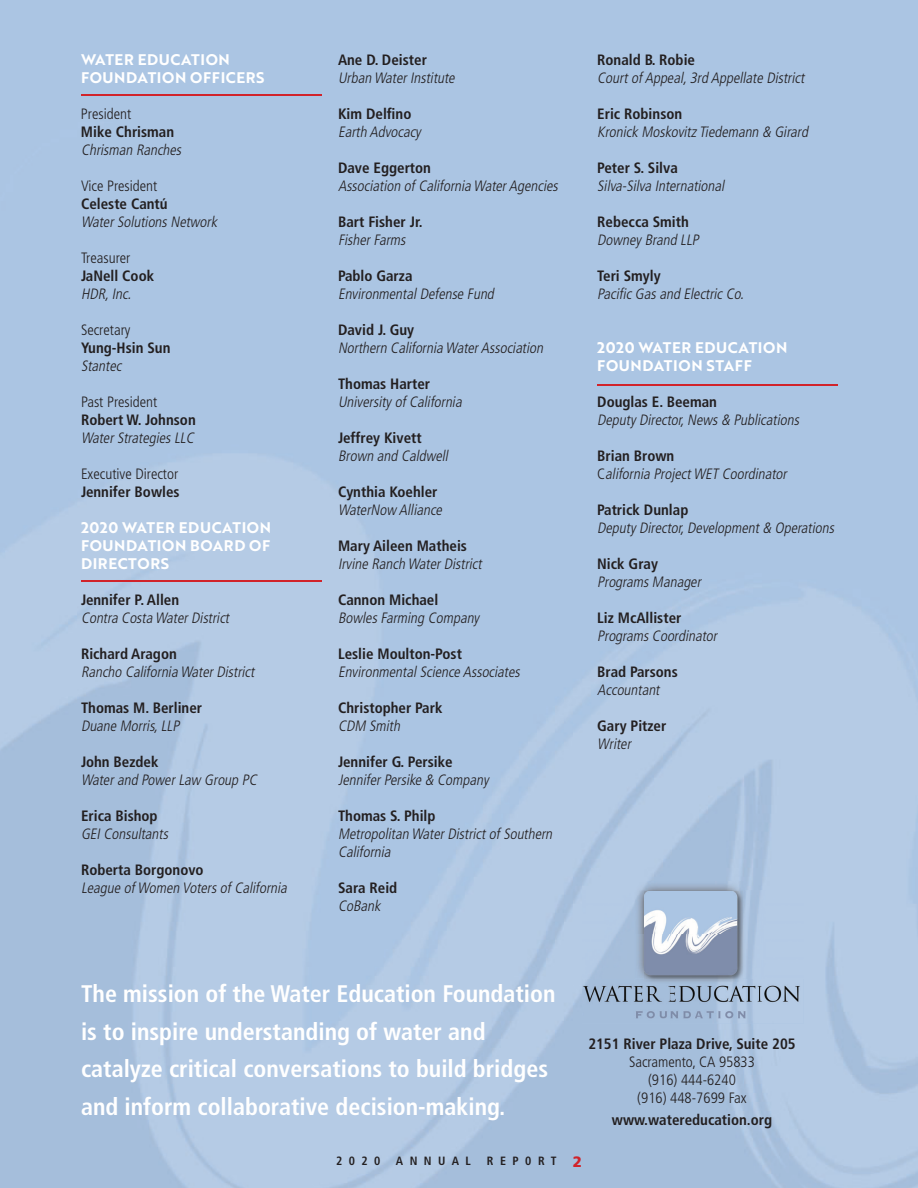
<style>
.page{position:relative;width:918px;height:1188px;background:#abc5e3}
.page>*{position:absolute;margin:0;border:0;box-sizing:border-box;transform-origin:0 0}
.t1{font:700 condensed 24px/37.5px "Frutiger";color:#fff}
.t2{font:italic 300 condensed 15px/18px "Frutiger";color:#231f20}
.t3{font:700 condensed 15px "Frutiger";color:#231f20}
.t4{font:300 condensed 15px/18px "Frutiger";color:#231f20;text-align:center}
.t5{font:15px/18px "Brother 1816 Bold";letter-spacing:.04em;color:#fff}
.t6{font:700 condensed 12px "Frutiger";letter-spacing:.54em;color:#231f20}
.s1{font-weight:700;font-style:normal}
.s2{font-style:normal}
.s3{font-weight:900;font-stretch:normal;font-size:15px;color:#d1232a}
</style>
<div class="page">
<img style="left:5px;top:457px;width:913px;height:731px">
<img style="left:582px;top:978px;width:222px;height:46px">
<img style="left:635px;top:882px;width:111px;height:9px">
<img style="left:635px;top:978px;width:111px;height:7px">
<img style="left:644px;top:935px;width:99px;height:46px">
<img style="left:708px;top:891px;width:96px;height:87px">
<img style="left:582px;top:891px;width:53px;height:87px">
<img style="left:635px;top:891px;width:74px;height:44px">
<img style="left:635px;top:934px;width:10px;height:44px">
<hr style="left:81px;top:94px;width:241px;height:2px;background:#d1232a">
<hr style="left:81px;top:580px;width:241px;height:1px;background:#d1232a">
<hr style="left:597px;top:384px;width:241px;height:2px;background:#d1232a">
<p class="t5" style="left:81px;top:52px;width:185px">WATER EDUCATION<br>FOUNDATION OFFICERS</p>
<p class="t4" style="left:81px;top:105px;width:52px">President</p>
<p class="t3" style="left:81px;top:124px;width:95px">Mike Chrisman</p>
<p class="t2" style="left:81px;top:141px;width:105px">Chrisman Ranches</p>
<p class="t4" style="left:81px;top:177px;width:78px">Vice President</p>
<p class="t3" style="left:81px;top:196px;width:88px">Celeste Cantú</p>
<p class="t2" style="left:81px;top:213px;width:141px">WaterSolutionsNetwork</p>
<p class="t4" style="left:81px;top:249px;width:51px">Treasurer</p>
<p class="t3" style="left:81px;top:268px;width:75px">JaNell Cook</p>
<p class="t2" style="left:81px;top:285px;width:55px">HDR,Inc.</p>
<p class="t4" style="left:81px;top:321px;width:51px">Secretary</p>
<p class="t3" style="left:81px;top:340px;width:91px">Yung-Hsin Sun</p>
<p class="t2" style="left:81px;top:357px;width:45px">Stantec</p>
<p class="t4" style="left:81px;top:393px;width:78px">Past President</p>
<p class="t3" style="left:81px;top:412px;width:116px">Robert W. Johnson</p>
<p class="t2" style="left:81px;top:429px;width:117px">WaterStrategiesLLC</p>
<p class="t4" style="left:81px;top:465px;width:99px">Executive Director</p>
<p class="t3" style="left:81px;top:484px;width:100px">Jennifer Bowles</p>
<p class="t5" style="left:81px;top:520px;width:192px;text-align:justify">2020 WATER EDUCATION FOUNDATION BOARD OF DIRECTORS</p>
<p class="t3" style="left:81px;top:592px;width:100px">Jennifer P. Allen</p>
<p class="t2" style="left:81px;top:609px;width:152px">Contra Costa WaterDistrict</p>
<p class="t3" style="left:81px;top:646px;width:97px">Richard Aragon</p>
<p class="t2" style="left:81px;top:663px;width:178px">Rancho California WaterDistrict</p>
<p class="t3" style="left:81px;top:700px;width:123px">Thomas M. Berliner</p>
<p class="t2" style="left:81px;top:717px;width:103px">Duane Morris,LLP</p>
<p class="t3" style="left:81px;top:754px;width:79px">John Bezdek</p>
<p class="t2" style="left:81px;top:771px;width:180px">Waterand PowerLaw Group PC</p>
<p class="t3" style="left:81px;top:808px;width:78px">Erica Bishop</p>
<p class="t2" style="left:81px;top:825px;width:91px">GEIConsultants</p>
<p class="t3" style="left:81px;top:862px;width:124px">Roberta Borgonovo</p>
<p class="t2" style="left:81px;top:879px;width:210px">League of Women Votersof California</p>
<p class="t3" style="left:338px;top:53px;width:90px">Ane D. Deister</p>
<p class="t2" style="left:338px;top:70px;width:121px">Urban WaterInstitute</p>
<p class="t3" style="left:338px;top:107px;width:75px">Kim Delfino</p>
<p class="t2" style="left:338px;top:124px;width:87px">Earth Advocacy</p>
<p class="t3" style="left:338px;top:161px;width:95px">Dave Eggerton</p>
<p class="t2" style="left:338px;top:178px;width:224px">Association of California WaterAgencies</p>
<p class="t3" style="left:338px;top:215px;width:86px">Bart Fisher Jr.</p>
<p class="t2" style="left:338px;top:232px;width:72px">FisherFarms</p>
<p class="t3" style="left:338px;top:269px;width:76px">Pablo Garza</p>
<p class="t2" style="left:338px;top:286px;width:160px">EnvironmentalDefense Fund</p>
<p class="t3" style="left:338px;top:323px;width:78px">David J. Guy</p>
<p class="t2" style="left:338px;top:340px;width:209px">Northern California WaterAssociation</p>
<p class="t3" style="left:338px;top:377px;width:94px">Thomas Harter</p>
<p class="t2" style="left:338px;top:394px;width:128px">University of California</p>
<p class="t3" style="left:338px;top:431px;width:85px">Jeffrey Kivett</p>
<p class="t2" style="left:338px;top:448px;width:114px">Brown and Caldwell</p>
<p class="t3" style="left:338px;top:485px;width:101px">Cynthia Koehler</p>
<p class="t2" style="left:338px;top:502px;width:108px">WaterNow Alliance</p>
<p class="t3" style="left:338px;top:539px;width:130px">Mary Aileen Matheis</p>
<p class="t2" style="left:338px;top:556px;width:148px">Irvine Ranch WaterDistrict</p>
<p class="t3" style="left:338px;top:593px;width:102px">Cannon Michael</p>
<p class="t2" style="left:338px;top:610px;width:145px">BowlesFarming Company</p>
<p class="t3" style="left:338px;top:647px;width:125px">Leslie Moulton-Post</p>
<p class="t2" style="left:338px;top:664px;width:186px">EnvironmentalScience Associates</p>
<p class="t3" style="left:338px;top:701px;width:106px">Christopher Park</p>
<p class="t2" style="left:338px;top:718px;width:66px">CDM Smith</p>
<p class="t3" style="left:338px;top:755px;width:116px">Jennifer G. Persike</p>
<p class="t2" style="left:338px;top:772px;width:155px">JenniferPersike &amp; Company</p>
<p class="t3" style="left:338px;top:809px;width:99px">Thomas S. Philp</p>
<p class="t2" style="left:338px;top:826px;width:219px">Metropolitan WaterDistrictof Southern<br>California</p>
<p class="t3" style="left:338px;top:881px;width:61px">Sara Reid</p>
<p class="t2" style="left:338px;top:898px;width:47px">CoBank</p>
<p class="t3" style="left:597px;top:53px;width:99px">Ronald B. Robie</p>
<p class="t2" style="left:597px;top:70px;width:211px">Courtof Appeal,3rd Appellate District</p>
<p class="t3" style="left:597px;top:107px;width:87px">Eric Robinson</p>
<p class="t2" style="left:597px;top:124px;width:215px">Kronick Moskovitz Tiedemann &amp; Girard</p>
<p class="t3" style="left:597px;top:161px;width:82px">Peter S. Silva</p>
<p class="t2" style="left:597px;top:178px;width:131px">Silva-Silva International</p>
<p class="t3" style="left:597px;top:215px;width:93px">Rebecca Smith</p>
<p class="t2" style="left:597px;top:232px;width:106px">Downey Brand LLP</p>
<p class="t3" style="left:597px;top:269px;width:65px">Teri Smyly</p>
<p class="t2" style="left:597px;top:286px;width:151px">Pacific Gasand Electric Co.</p>
<p class="t5" style="left:597px;top:341px;width:192px">2020 WATER EDUCATION<br>FOUNDATION STAFF</p>
<p class="t3" style="left:597px;top:395px;width:121px">Douglas E. Beeman</p>
<p class="t2" style="left:597px;top:412px;width:206px">Deputy Director,News&amp; Publications</p>
<p class="t2" style="left:597px;top:448px;width:194px"><span class="s1">Brian Brown<br></span><span class="s2">C</span> alifornia ProjectWET Coordinator</p>
<p class="t3" style="left:597px;top:503px;width:93px">Patrick Dunlap</p>
<p class="t2" style="left:597px;top:520px;width:241px">Deputy Director,Development&amp; Operations</p>
<p class="t3" style="left:597px;top:557px;width:62px">Nick Gray</p>
<p class="t2" style="left:597px;top:574px;width:108px">ProgramsManager</p>
<p class="t3" style="left:597px;top:611px;width:86px">Liz McAllister</p>
<p class="t2" style="left:597px;top:628px;width:124px">ProgramsCoordinator</p>
<p class="t3" style="left:597px;top:665px;width:82px">Brad Parsons</p>
<p class="t2" style="left:597px;top:682px;width:67px">Accountant</p>
<p class="t3" style="left:597px;top:719px;width:71px">Gary Pitzer</p>
<p class="t2" style="left:597px;top:736px;width:38px">Writer</p>
<h1 class="t1" style="left:81px;top:976px;width:476px">The mission of the Water Education Foundation is to inspire understanding of water and catalyze critical conversations to build bridges and inform collaborative decision-making.</h1>
<p class="t3" style="left:588px;top:1037px;width:209px">2151 River Plaza Drive, Suite 205</p>
<p class="t4" style="left:629px;top:1054px;width:128px">Sacramento, CA 95833 (916) 444-6240<br>(916) 448-7699 Fax</p>
<p class="t3" style="left:612px;top:1112px;width:162px">www.watereducation.org</p>
<p class="t6" style="left:336px;top:1155px;width:46px">2020</p>
<p class="t6" style="left:396px;top:1155px;width:76px">ANNUAL</p>
<p class="t6" style="left:487px;top:1155px;width:96px">REP0RT <span class="s3">2</span></p>
</div>
